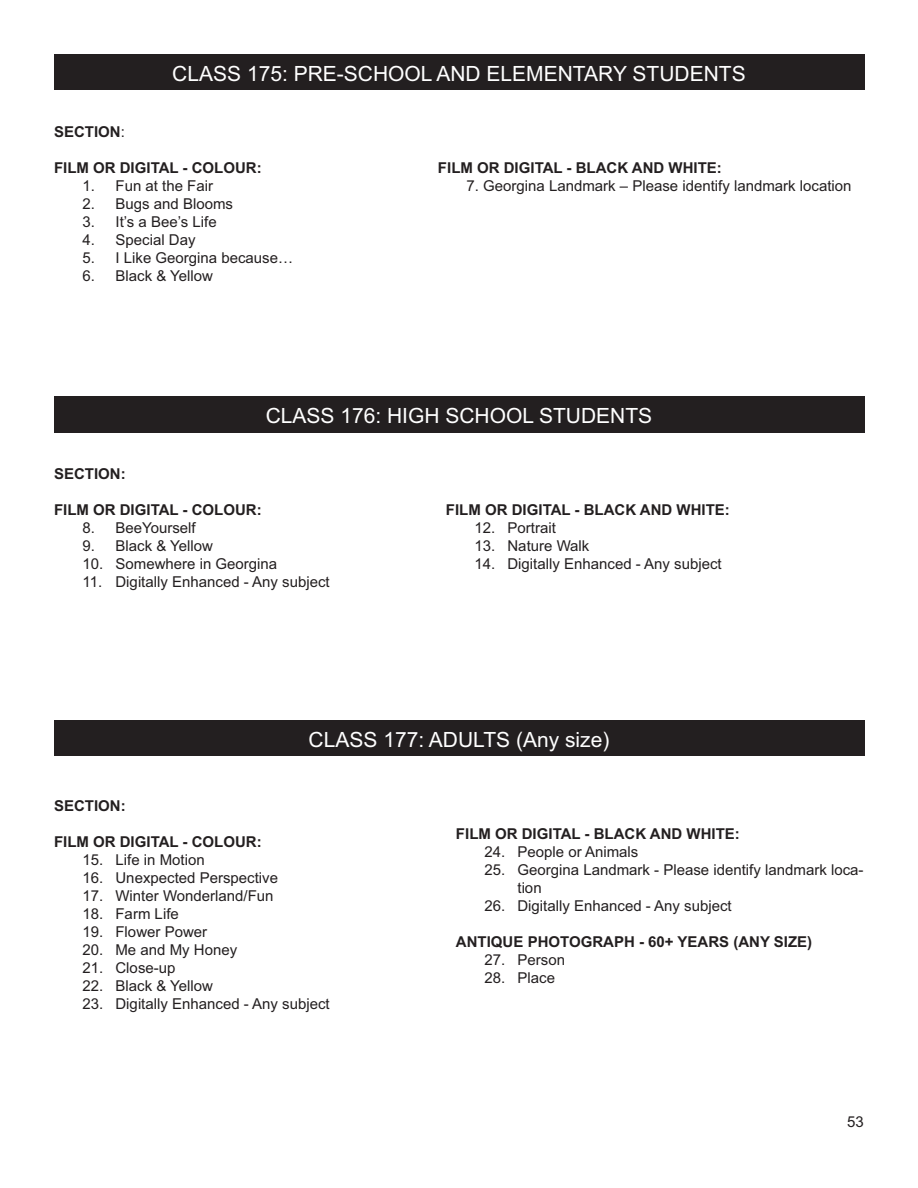
<style>
.page{position:relative;width:918px;height:1188px;background:#fff}
.page>*{position:absolute;margin:0;border:0;box-sizing:border-box;transform-origin:0 0}
.t1{font:21px "Arial";color:#fff}
.t2{font:15px/18px "Arial";color:#231f20}
.t3{font:700 15px "Arial";color:#231f20}
.s1{font-weight:400}
</style>
<div class="page">
<div style="left:54px;top:396px;width:810px;height:36px;background:#231f20"></div>
<div style="left:54px;top:720px;width:810px;height:36px;background:#231f20"></div>
<div style="left:54px;top:54px;width:810px;height:36px;background:#231f20"></div>
<h1 class="t1" style="left:172px;top:66px;width:575px">CLASS 175: PRE-SCHOOL AND ELEMENTARY STUDENTS</h1>
<p class="t3" style="left:54px;top:126px;width:72px">SECTION<span class="s1">:</span></p>
<p class="t3" style="left:54px;top:162px;width:209px">FILM OR DIGITAL - COLOUR:</p>
<p class="t2" style="left:83px;top:178px;width:132px">1. Fun at the Fair</p>
<p class="t2" style="left:83px;top:196px;width:152px">2. Bugs and Blooms</p>
<p class="t2" style="left:83px;top:214px;width:136px">3. It’s a Bee’s Life</p>
<p class="t2" style="left:83px;top:232px;width:115px">4. Special Day</p>
<p class="t2" style="left:83px;top:250px;width:212px">5. I Like Georgina because…</p>
<p class="t2" style="left:83px;top:268px;width:132px">6. Black &amp; Yellow</p>
<p class="t3" style="left:438px;top:162px;width:285px">FILM OR DIGITAL - BLACK AND WHITE:</p>
<p class="t2" style="left:466px;top:178px;width:387px">7. Georgina Landmark – Please identify landmark location</p>
<h1 class="t1" style="left:266px;top:408px;width:388px">CLASS 176: HIGH SCHOOL STUDENTS</h1>
<p class="t3" style="left:54px;top:468px;width:73px">SECTION:</p>
<p class="t3" style="left:54px;top:504px;width:209px">FILM OR DIGITAL - COLOUR:</p>
<p class="t2" style="left:83px;top:520px;width:115px">8. BeeYourself</p>
<p class="t2" style="left:83px;top:538px;width:132px">9. Black &amp; Yellow</p>
<p class="t2" style="left:83px;top:556px;width:196px">10. Somewhere in Georgina</p>
<p class="t2" style="left:83px;top:574px;width:249px">11. Digitally Enhanced - Any subject</p>
<p class="t3" style="left:446px;top:504px;width:285px">FILM OR DIGITAL - BLACK AND WHITE:</p>
<p class="t2" style="left:474px;top:520px;width:83px">12. Portrait</p>
<p class="t2" style="left:474px;top:538px;width:116px">13. Nature Walk</p>
<p class="t2" style="left:474px;top:556px;width:249px">14. Digitally Enhanced - Any subject</p>
<h1 class="t1" style="left:309px;top:732px;width:302px">CLASS 177: ADULTS (Any size)</h1>
<p class="t3" style="left:54px;top:801px;width:73px">SECTION:</p>
<p class="t3" style="left:54px;top:837px;width:209px">FILM OR DIGITAL - COLOUR:</p>
<p class="t2" style="left:83px;top:852px;width:124px">15. Life in Motion</p>
<p class="t2" style="left:83px;top:870px;width:197px">16. Unexpected Perspective</p>
<p class="t2" style="left:83px;top:888px;width:193px">17. Winter Wonderland/Fun</p>
<p class="t2" style="left:83px;top:906px;width:98px">18. Farm Life</p>
<p class="t2" style="left:83px;top:924px;width:126px">19. Flower Power</p>
<p class="t2" style="left:83px;top:942px;width:156px">20. Me and My Honey</p>
<p class="t2" style="left:83px;top:960px;width:95px">21. Close-up</p>
<p class="t2" style="left:83px;top:978px;width:132px">22. Black &amp; Yellow</p>
<p class="t2" style="left:83px;top:996px;width:249px">23. Digitally Enhanced - Any subject</p>
<p class="t3" style="left:456px;top:828px;width:285px">FILM OR DIGITAL - BLACK AND WHITE:</p>
<p class="t2" style="left:484px;top:844px;width:155px">24. People or Animals</p>
<p class="t2" style="left:517px;top:862px;width:348px;text-indent:-33px">25. Georgina Landmark - Please identify landmark loca&shy;tion</p>
<p class="t2" style="left:484px;top:898px;width:249px">26. Digitally Enhanced - Any subject</p>
<p class="t3" style="left:456px;top:936px;width:358px">ANTIQUE PHOTOGRAPH - 60+ YEARS (ANY SIZE)</p>
<p class="t2" style="left:484px;top:952px;width:82px">27. Person</p>
<p class="t2" style="left:484px;top:970px;width:72px">28. Place</p>
<p class="t2" style="left:847px;top:1114px;width:18px">53</p>
</div>
